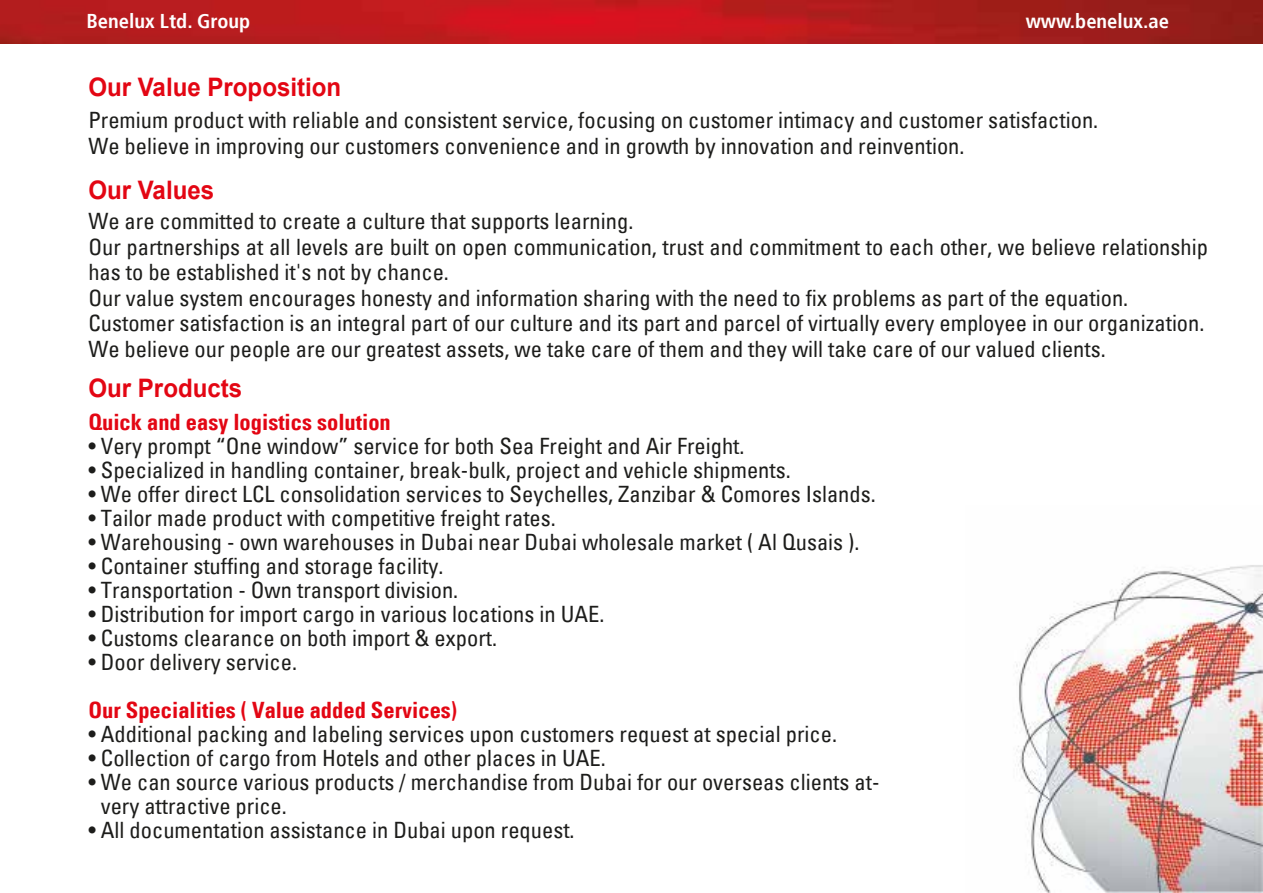
<style>
.page{position:relative;width:1263px;height:893px;background:#fff}
.page>*{position:absolute;margin:0;border:0;box-sizing:border-box;transform-origin:0 0}
.t1{font:700 25.5px "Arial";color:#e30613;scale:.94 1}
.t2{font:condensed 22.5px/25.5px "Univers";color:#1d1d1b}
.t3{font:700 condensed 22.5px "Univers";color:#e30613}
.t4{font:700 condensed 20.1px "Frutiger";color:#fff}
</style>
<div class="page">
<img style="left:1016px;top:565px;width:247px;height:328px">
<img style="left:0;top:0;width:1263px;height:44px">
<p class="t4" style="left:86px;top:9px;width:165px">Benelux Ltd. Group</p>
<p class="t4" style="left:1026px;top:9px;width:145px">www.benelux.ae</p>
<p class="t1" style="left:88px;top:70px;width:271px">Our Value Proposition</p>
<p class="t2" style="left:88px;top:107px;width:1011px">Premium product with reliable and consistent service, focusing on customer intimacy and customer satisfaction.<br>We believe in improving our customers convenience and in growth by innovation and reinvention.</p>
<p class="t1" style="left:88px;top:173px;width:135px">Our Values</p>
<p class="t2" style="left:88px;top:208px;width:1121px">We are committed to create a culture that supports learning.<br>Our partnerships at all levels are built on open communication, trust and commitment to each other, we believe relationship has to be established it's not by chance.<br>Our value system encourages honesty and information sharing with the need to fix problems as part of the equation.<br>Customer satisfaction is an integral part of our culture and its part and parcel of virtually every employee in our organization.<br>We believe our people are our greatest assets, we take care of them and they will take care of our valued clients.</p>
<p class="t1" style="left:88px;top:371px;width:165px">Our Products</p>
<p class="t3" style="left:88px;top:408px;width:304px">Quick and easy logistics solution</p>
<p class="t2" style="left:88px;top:433px;width:658px">• Very prompt “One window” service for both Sea Freight and Air Freight.</p>
<p class="t2" style="left:88px;top:457px;width:704px">• Specialized in handling container, break-bulk, project and vehicle shipments.</p>
<p class="t2" style="left:88px;top:481px;width:789px">• We offer direct LCL consolidation services to Seychelles, Zanzibar &amp; Comores Islands.</p>
<p class="t2" style="left:88px;top:505px;width:469px">• Tailor made product with competitive freight rates.</p>
<p class="t2" style="left:88px;top:529px;width:773px">• Warehousing - own warehouses in Dubai near Dubai wholesale market ( Al Qusais ).</p>
<p class="t2" style="left:88px;top:553px;width:356px">• Container stuffing and storage facility.</p>
<p class="t2" style="left:88px;top:577px;width:371px">• Transportation - Own transport division.</p>
<p class="t2" style="left:88px;top:601px;width:518px">• Distribution for import cargo in various locations in UAE.</p>
<p class="t2" style="left:88px;top:625px;width:410px">• Customs clearance on both import &amp; export.</p>
<p class="t2" style="left:88px;top:649px;width:210px">• Door delivery service.</p>
<p class="t3" style="left:88px;top:696px;width:370px">Our Specialities ( Value added Services)</p>
<p class="t2" style="left:88px;top:721px;width:750px">• Additional packing and labeling services upon customers request at special price.</p>
<p class="t2" style="left:88px;top:745px;width:519px">• Collection of cargo from Hotels and other places in UAE.</p>
<p class="t2" style="left:101px;top:770px;width:780px;line-height:24px;text-indent:-12px">• We can source various products / merchandise from Dubai for our overseas clients at&shy;very attractive price.</p>
<p class="t2" style="left:88px;top:817px;width:488px">• All documentation assistance in Dubai upon request.</p>
</div>
